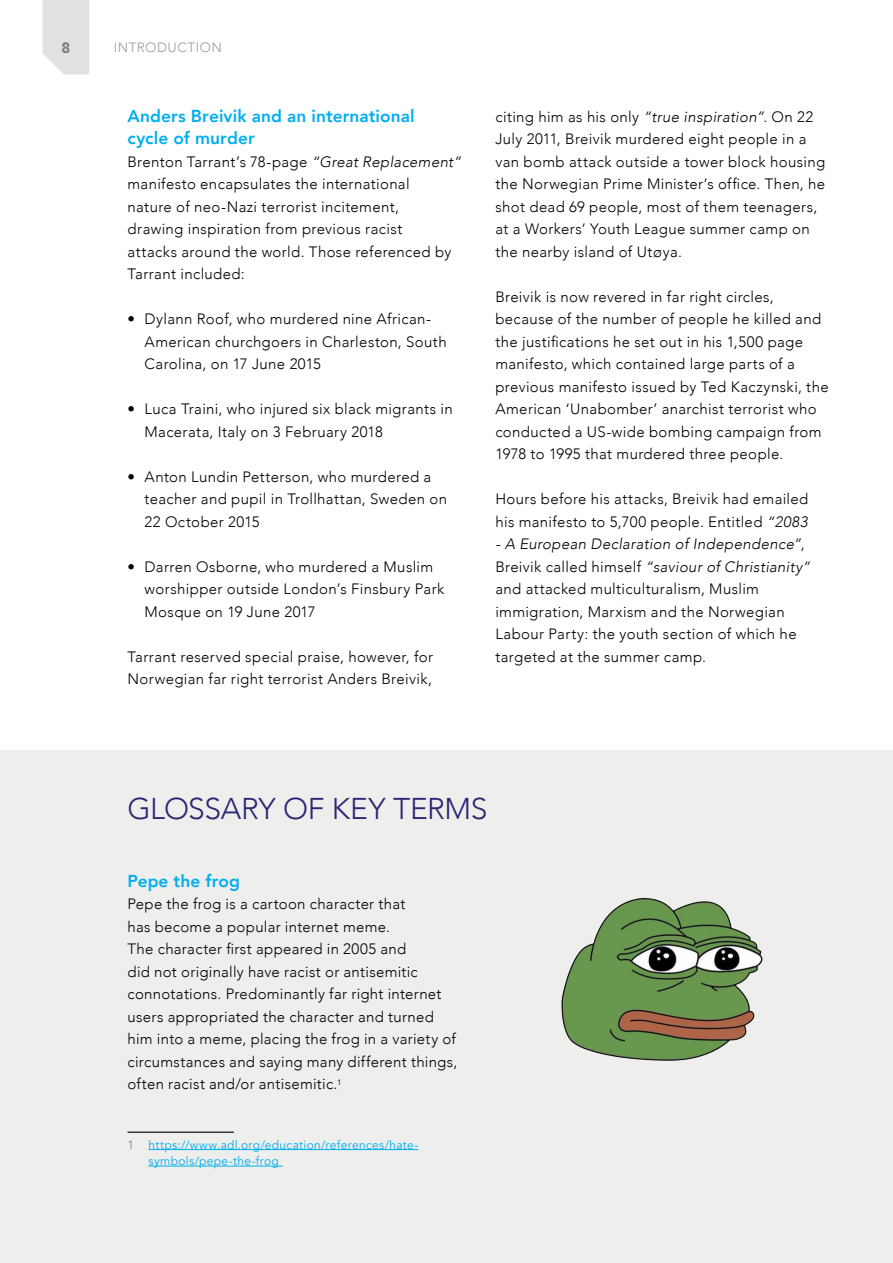
<style>
.page{position:relative;width:893px;height:1263px;background:#fff}
.page>*{position:absolute;margin:0;border:0;box-sizing:border-box;transform-origin:0 0}
.t1{font:300 30px "Avenir";letter-spacing:-.015em;color:#2a2773}
.t2{font:800 17.25px/22.5px "Avenir";letter-spacing:.005em;color:#00aeef}
.t3{font:300 15px/22.5px "Avenir";letter-spacing:.025em;color:#000}
.t4{font:900 15px "Avenir";color:#818486}
.t5{font:300 13.5px "Avenir";letter-spacing:.035em;color:#9b9c9d}
.t6{font:12px/16.5px "Avenir";letter-spacing:.025em;color:#00aeef}
.s1{font-style:italic}
.s2{color:#818486}
</style>
<div class="page">
<div style="left:43px;top:0;width:46px;height:74px;background:#e1e1e1"></div>
<div style="left:0;top:750px;width:893px;height:513px;background:#eeeeed"></div>
<hr style="left:128px;top:1131px;width:106px;height:2px;background:#000">
<hr style="left:149px;top:1149px;width:269px;height:1px;background:#00aeef">
<hr style="left:149px;top:1166px;width:134px;height:1px;background:#00aeef">
<img style="left:561px;top:898px;width:202px;height:163px">
<p class="t4" style="left:61px;top:35px;width:10px">8</p>
<p class="t5" style="left:114px;top:40px;width:110px">INTRODUCTION</p>
<p class="t2" style="left:128px;top:104px;width:289px">Anders Breivik and an international cycle of murder</p>
<p class="t3" style="left:128px;top:150px;width:335px">Brenton Tarrant’s 78-page <span class="s1">“Great Replacement” </span>manifesto encapsulates the international<br>nature of neo-Nazi terrorist incitement,<br>drawing inspiration from previous racist<br>attacks around the world. Those referenced by Tarrant included:</p>
<p class="t3" style="left:145px;top:308px;width:304px;text-indent:-17px">• Dylann Roof, who murdered nine African-<br>American churchgoers in Charleston, South<br>Carolina, on 17 June 2015</p>
<p class="t3" style="left:145px;top:398px;width:310px;text-indent:-17px">• Luca Traini, who injured six black migrants in<br>Macerata, Italy on 3 February 2018</p>
<p class="t3" style="left:145px;top:465px;width:304px;text-indent:-17px">• Anton Lundin Petterson, who murdered a teacher and pupil in Trollhattan, Sweden on<br>22 October 2015</p>
<p class="t3" style="left:145px;top:555px;width:301px;text-indent:-17px">• Darren Osborne, who murdered a Muslim worshipper outside London’s Finsbury Park<br>Mosque on 19 June 2017</p>
<p class="t3" style="left:128px;top:645px;width:307px">Tarrant reserved special praise, however, for<br>Norwegian far right terrorist Anders Breivik,</p>
<p class="t3" style="left:495px;top:105px;width:331px">citing him as his only <span class="s1">“true inspiration”</span>. On 22<br>July 2011, Breivik murdered eight people in a van bomb attack outside a tower block housing the Norwegian Prime Minister’s office. Then, he shot dead 69 people, most of them teenagers, at a Workers’ Youth League summer camp on the nearby island of Utøya.</p>
<p class="t3" style="left:495px;top:285px;width:335px">Breivik is now revered in far right circles, because of the number of people he killed and the justifications he set out in his 1,500 page manifesto, which contained large parts of a previous manifesto issued by Ted Kaczynski, the American ‘Unabomber’ anarchist terrorist who conducted a US-wide bombing campaign from 1978 to 1995 that murdered three people.</p>
<p class="t3" style="left:495px;top:488px;width:314px">Hours before his attacks, Breivik had emailed his manifesto to 5,700 people. Entitled <span class="s1">“2083</span></p>
<p class="t3" style="left:495px;top:533px;width:317px"><span class="s1">- A European Declaration of Independence”</span>, Breivik called himself <span class="s1">“saviour of Christianity” </span>and attacked multiculturalism, Muslim immigration, Marxism and the Norwegian Labour Party: the youth section of which he targeted at the summer camp.</p>
<h1 class="t1" style="left:128px;top:791px;width:361px">GLOSSARY OF KEY TERMS</h1>
<p class="t2" style="left:128px;top:869px;width:114px">Pepe the frog</p>
<p class="t3" style="left:128px;top:893px;width:331px">Pepe the frog is a cartoon character that<br>has become a popular internet meme.<br>The character first appeared in 2005 and<br>did not originally have racist or antisemitic connotations. Predominantly far right internet users appropriated the character and turned him into a meme, placing the frog in a variety of circumstances and saying many different things, often racist and/or antisemitic.<sup>1</sup></p>
<p class="t6" style="left:149px;top:1136px;width:271px;text-indent:-21px"><span class="s2">1</span> https://www.adl.org/education/references/hate&shy;symbols/pepe-the-frog</p>
</div>
